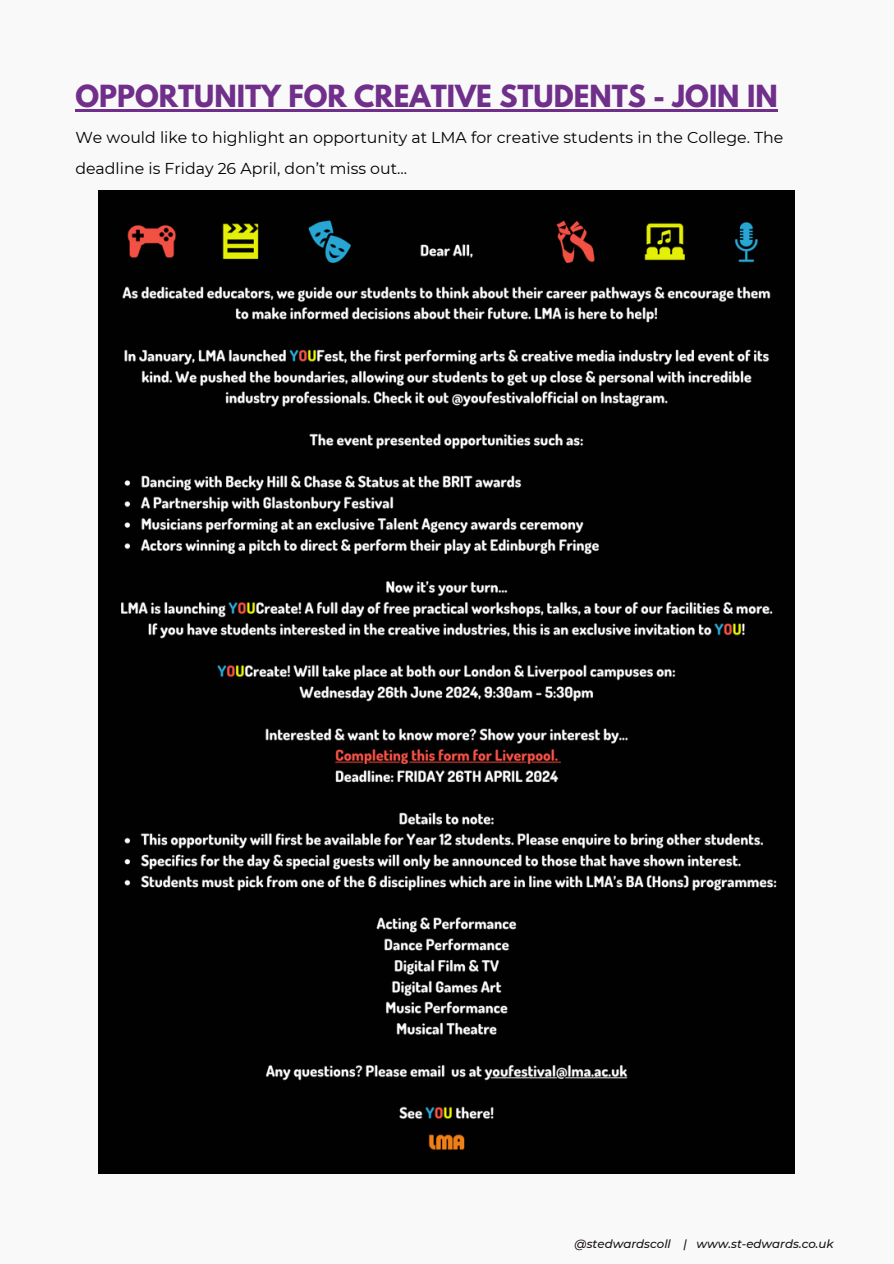
<style>
.page{position:relative;width:894px;height:1264px;background:#fff}
.page>*{position:absolute;margin:0;border:0;box-sizing:border-box;transform-origin:0 0}
.t1{font:700 27px "League Spartan";color:#702f8a}
.t2{font:15.75px/30.3px "Montserrat";color:#000}
.t3{font:italic 500 11.7px "Montserrat";color:#171310}
</style>
<div class="page">
<div style="left:0;top:0;width:893px;height:1263px;background:#f9f9f9"></div>
<img style="left:99px;top:190px;width:695px;height:983px">
<hr style="left:75px;top:109px;width:702px;height:3px;background:#702f8a">
<h1 class="t1" style="left:75px;top:83px;width:703px">OPPORTUNITY FOR CREATIVE STUDENTS - JOIN IN</h1>
<p class="t2" style="left:75px;top:123px;width:709px">We would like to highlight an opportunity at LMA for creative students in the College. The deadline is Friday 26 April, don’t miss out...</p>
<p class="t3" style="left:574px;top:1236px;width:260px">@stedwardscoll | www.st-edwards.co.uk</p>
</div>
